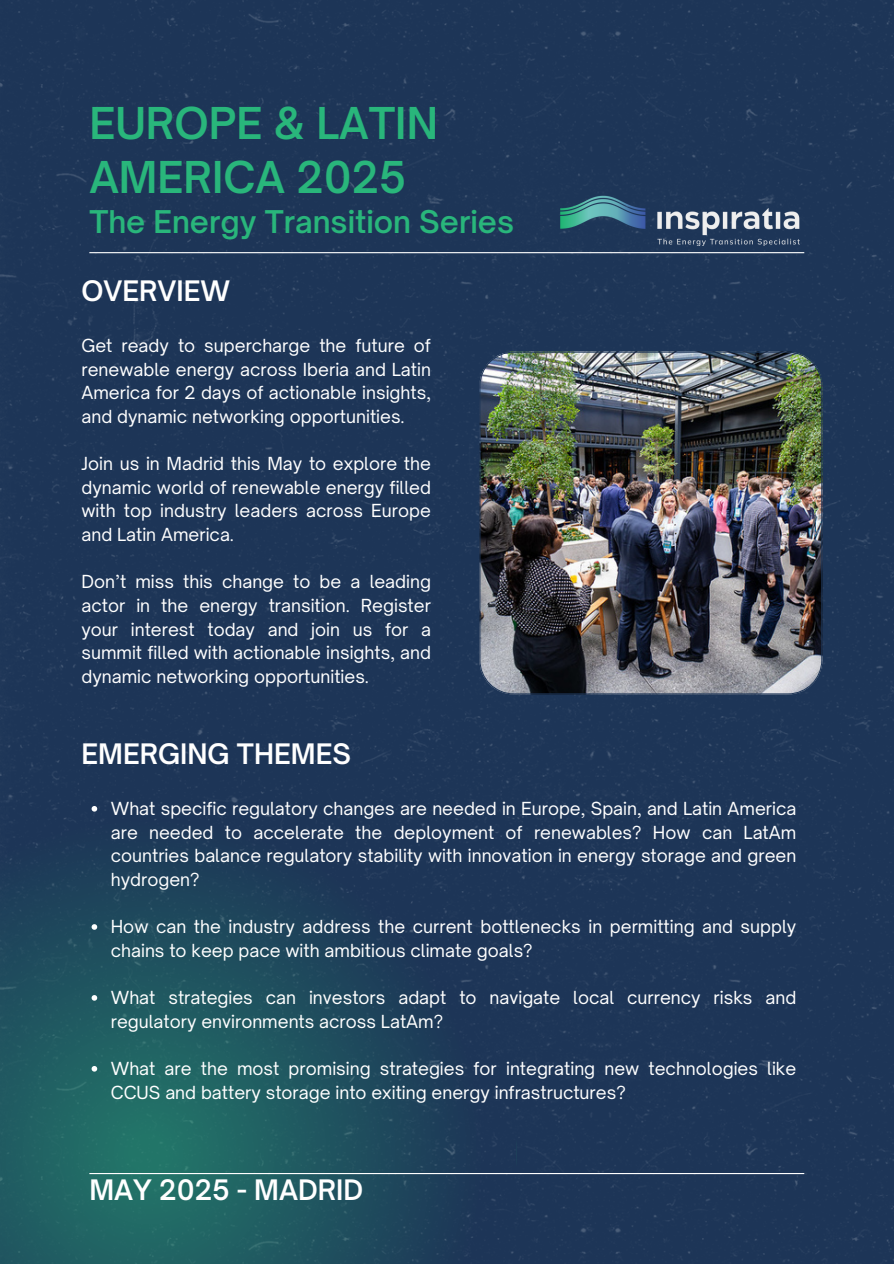
<style>
.page{position:relative;width:894px;height:1264px;background:#fff}
.page>*{position:absolute;margin:0;border:0;box-sizing:border-box;transform-origin:0 0}
.t1{font:600 42px/54px "Open Sauce One";color:#29b67b}
.t2{font:600 30px "Open Sauce One";color:#29b67b}
.t3{font:600 27px "Open Sauce One";color:#fff}
.t4{font:17.25px/23.7px "Open Sauce One";color:#fff;text-align:justify}
</style>
<div class="page">
<div style="left:0;top:0;width:893px;height:1263px;background:#1d3557"></div>
<hr style="left:89px;top:252px;width:715px;height:1px;background:#fff">
<svg style="left:0;top:785px;width:516px;height:478px;background:#1f4b5d"></svg>
<img style="left:479px;top:351px;width:343px;height:343px">
<img style="left:555px;top:195px;width:249px;height:51px">
<svg style="left:92px;top:806px;width:5px;height:5px"></svg>
<svg style="left:92px;top:924px;width:5px;height:5px"></svg>
<svg style="left:92px;top:995px;width:5px;height:5px"></svg>
<svg style="left:92px;top:1065px;width:5px;height:6px"></svg>
<hr style="left:89px;top:1172px;width:715px;height:2px;background:#fff">
<p class="t1" style="left:89px;top:96px;width:350px">EUROPE &amp; LATIN<br>AMERICA 2025</p>
<p class="t2" style="left:89px;top:203px;width:426px">The Energy Transition Series</p>
<p class="t3" style="left:81px;top:274px;width:150px">OVERVIEW</p>
<h2 class="t4" style="left:81px;top:333px;width:351px">Get ready to supercharge the future of renewable energy across Iberia and Latin America for 2 days of actionable insights, and dynamic networking opportunities.</h2>
<p class="t4" style="left:81px;top:451px;width:351px">Join us in Madrid this May to explore the dynamic world of renewable energy filled with top industry leaders across Europe and Latin America.</p>
<p class="t4" style="left:81px;top:570px;width:351px">Don’t miss this change to be a leading actor in the energy transition. Register your interest today and join us for a summit filled with actionable insights, and dynamic networking opportunities.</p>
<p class="t3" style="left:81px;top:737px;width:271px">EMERGING THEMES</p>
<p class="t4" style="left:111px;top:796px;width:687px">What specific regulatory changes are needed in Europe, Spain, and Latin America are needed to accelerate the deployment of renewables? How can LatAm countries balance regulatory stability with innovation in energy storage and green hydrogen?</p>
<p class="t4" style="left:111px;top:914px;width:686px">How can the industry address the current bottlenecks in permitting and supply chains to keep pace with ambitious climate goals?</p>
<h2 class="t4" style="left:111px;top:985px;width:686px">What strategies can investors adapt to navigate local currency risks and regulatory environments across LatAm?</h2>
<p class="t4" style="left:111px;top:1056px;width:686px">What are the most promising strategies for integrating new technologies like<br>CCUS and battery storage into exiting energy infrastructures?</p>
<p class="t3" style="left:89px;top:1172px;width:275px">MAY 2025 - MADRID</p>
</div>
